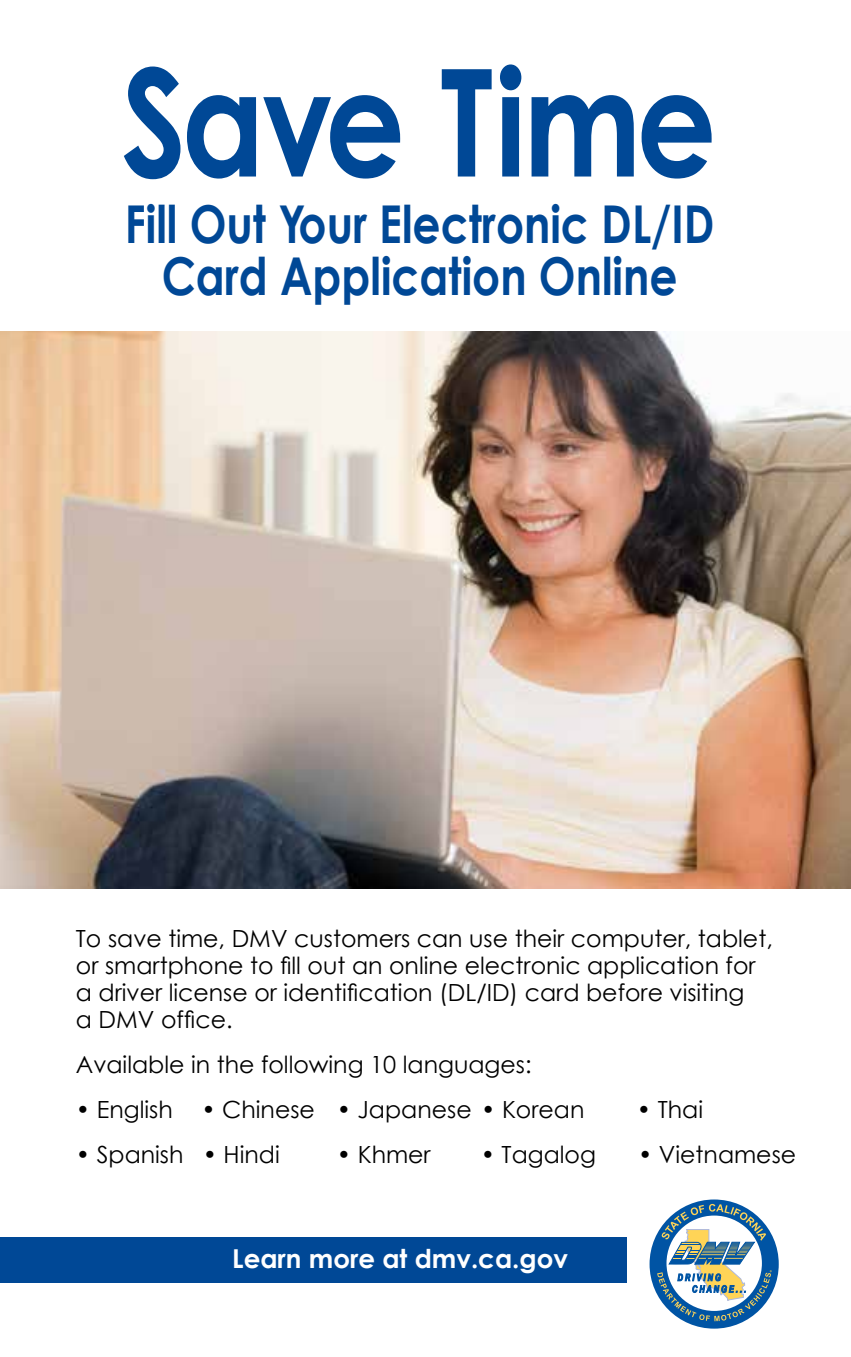
<style>
.page{position:relative;width:851px;height:1357px;background:#fff}
.page>*{position:absolute;margin:0;border:0;box-sizing:border-box;transform-origin:0 0}
.t1{font:700 149.4px "Century Gothic";letter-spacing:-.03em;color:#004896;scale:.84 1}
.t2{font:700 52.2px/51.8px "Century Gothic";color:#004896;text-align:center;scale:.84 1}
.t3{font:700 26.1px "Century Gothic";color:#fff}
.t4{font:23.62px/27px "Century Gothic";color:#000}
</style>
<div class="page">
<img style="left:0;top:331px;width:850px;height:557px">
<div style="left:0;top:1237px;width:626px;height:45px;background:#004896"></div>
<div style="left:649px;top:1199px;width:129px;height:129px;background:#0054a4;border-radius:50%"></div>
<svg style="left:657px;top:1204px;width:114px;height:117px"></svg>
<h1 class="t1" style="left:121px;top:9px;width:710px">Save Time</h1>
<h2 class="t2" style="left:125px;top:196px;width:703px">Fill Out Your Electronic DL/ID<br>Card Application Online</h2>
<p class="t4" style="left:76px;top:924px;width:698px">To save time, DMV customers can use their computer, tablet, or smartphone to fill out an online electronic application for a driver license or identification (DL/ID) card before visiting<br>a DMV office.</p>
<p class="t4" style="left:76px;top:1050px;width:457px">Available in the following 10 languages:</p>
<p class="t4" style="left:76px;top:1095px;width:510px">• English • Chinese • Japanese • Korean</p>
<p class="t4" style="left:637px;top:1095px;width:68px">• Thai</p>
<p class="t4" style="left:76px;top:1140px;width:205px">• Spanish • Hindi</p>
<p class="t4" style="left:337px;top:1140px;width:95px">• Khmer</p>
<p class="t4" style="left:480px;top:1140px;width:117px">• Tagalog</p>
<p class="t4" style="left:638px;top:1140px;width:160px">• Vietnamese</p>
<p class="t3" style="left:232px;top:1238px;width:337px">Learn more at dmv.ca.gov</p>
</div>
